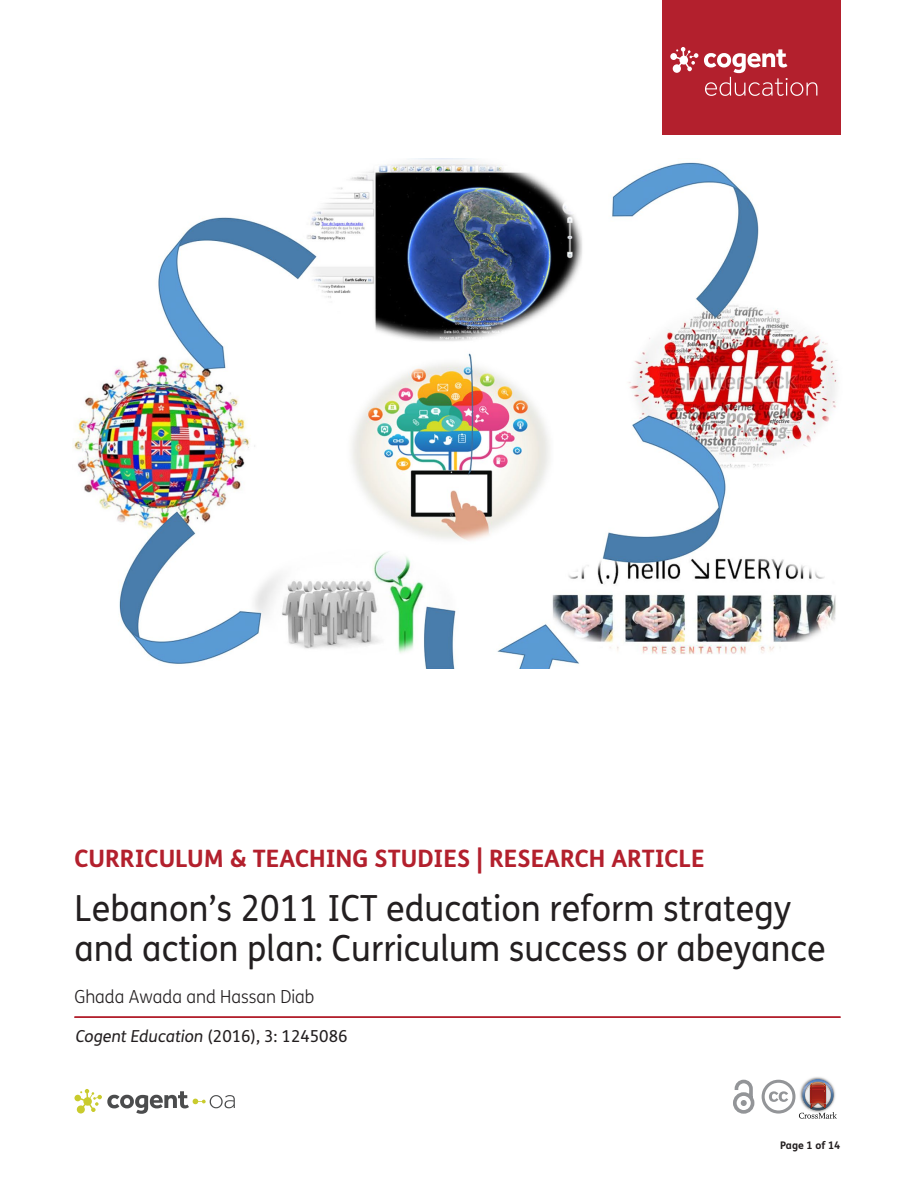
<style>
.page{position:relative;width:915px;height:1191px;background:#fff}
.page>*{position:absolute;margin:0;border:0;box-sizing:border-box;transform-origin:0 0}
.t1{font:36px/40.5px "FS Me Pro";color:#231f20;scale:.95 1}
.t2{font:700 24px "FS Me Pro";color:#b3202d}
.t3{font:300 18px "FS Me Pro";color:#231f20;scale:.95 1}
.t4{font:16.5px "FS Me Pro";color:#231f20}
.t5{font:700 10.5px "FS Me Pro";color:#231f20}
.s1{font-style:italic}
</style>
<div class="page">
<div style="left:661px;top:0;width:179px;height:134px;background:#b3202d"></div>
<svg style="left:670px;top:47px;width:147px;height:49px"></svg>
<svg style="left:733px;top:1079px;width:21px;height:34px"></svg>
<hr style="left:74px;top:1016px;width:766px;height:2px;background:#b3202d">
<img style="left:73px;top:158px;width:766px;height:510px">
<img style="left:810px;top:1077px;width:15px;height:2px">
<svg style="left:761px;top:1079px;width:75px;height:39px"></svg>
<svg style="left:74px;top:1089px;width:161px;height:24px"></svg>
<p class="t2" style="left:74px;top:840px;width:631px">CURRICULUM &amp; TEACHING STUDIES | RESEARCH ARTICLE</p>
<p class="t1" style="left:74px;top:887px;width:792px">Lebanon’s 2011 ICT education reform strategy and action plan: Curriculum success or abeyance</p>
<p class="t3" style="left:74px;top:984px;width:254px">Ghada Awada and Hassan Diab</p>
<p class="t4" style="left:76px;top:1025px;width:273px"><span class="s1">Cogent Education</span> (2016), 3: 1245086</p>
<p class="t5" style="left:780px;top:1137px;width:62px">Page 1 of 14</p>
</div>
